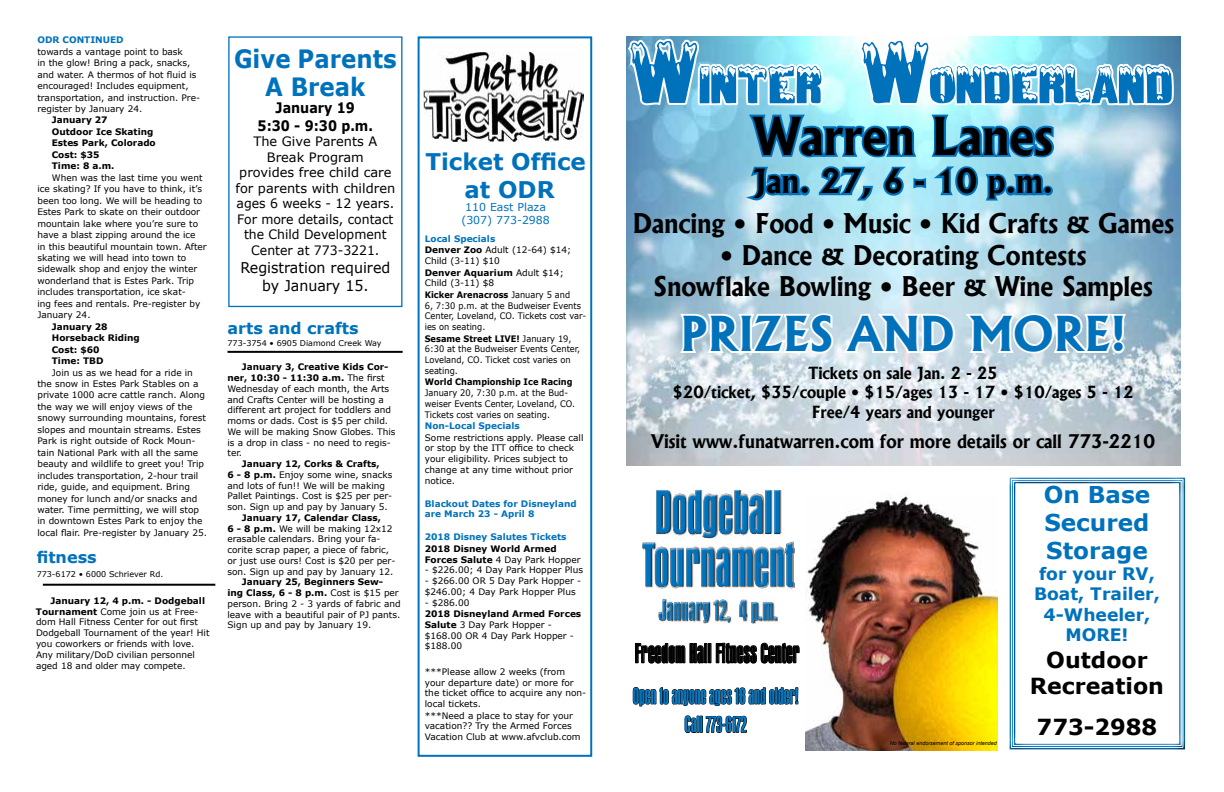
<style>
.page{position:relative;width:1224px;height:792px;background:#fff}
.page>*{position:absolute;margin:0;border:0;box-sizing:border-box;transform-origin:0 0}
.t1{font:78px "CHILL Normal";color:#0072bc}
.t2{font:condensed 63.4px/52.8px "Aurora BT";color:#0072bc}
.t3{font:700 50px "Albertus";color:#000}
.t4{font:700 46px "Albertus";color:#0072bc}
.t5{font:700 32px "Albertus";color:#000}
.t6{font:condensed 30.1px "Aurora BT";color:#0072bc}
.t7{font:condensed 28.3px "Aurora BT";color:#000}
.t8{font:700 26px/31.2px "Albertus";color:#000;text-align:center}
.t9{font:700 25.2px/27.5px "Verdana";color:#0072bc;text-align:center;scale:.91 1}
.t10{font:condensed 23.7px/28.4px "Aurora BT";color:#0072bc;text-align:center}
.t11{font:700 23.2px/27.8px "Verdana";color:#0072bc;text-align:justify}
.t12{font:700 23px/27.6px "Verdana";color:#0072bc;text-align:center}
.t13{font:700 22.1px/26.5px "Verdana";color:#000;text-align:center}
.t14{font:700 18px "Albertus";color:#000}
.t15{font:700 17.2px/20.6px "Verdana";color:#0072bc;text-align:center}
.t16{font:700 16px/19.2px "Albertus";color:#000;text-align:center}
.t17{font:700 16px "Verdana";color:#0072bc}
.t18{font:14.8px/17.8px "Verdana";color:#000;text-align:center;scale:.96 1}
.t19{font:700 14.5px/17.4px "Verdana";color:#000;text-align:center;scale:.88 1}
.t20{font:13px/15.5px "Verdana";color:#000;text-align:center}
.t21{font:11px/13.2px "Verdana";color:#0072bc;text-align:center}
.t22{font:9px/10.8px "Verdana";color:#000}
.t23{font:700 9px/11.5px "Verdana";color:#000}
.t24{font:700 9px/10.8px "Verdana";color:#0072bc}
.t25{font:9px/10.8px "Verdana";color:#000;scale:.92 1}
.t26{font:700 9px "Verdana";color:#000;scale:.92 1}
.t27{font:8px "Verdana";color:#000}
.t28{font:italic 5.4px "Arial";color:#000}
.s1{font-weight:700}
.s2{font-weight:700;color:#0072bc}
.s3{font-weight:400}
</style>
<div class="page">
<hr style="left:228px;top:351px;width:175px;height:2px;background:#000">
<div style="left:418px;top:36px;width:174px;height:721px;border:2px solid #0072bc"></div>
<img style="left:423px;top:52px;width:161px;height:90px">
<div style="left:228px;top:36px;width:174px;height:271px;background:#fff;border:1px solid #0072bc"></div>
<img style="left:626px;top:36px;width:554px;height:429px">
<svg style="left:626px;top:36px;width:550px;height:168px"></svg>
<svg style="left:677px;top:304px;width:453px;height:53px"></svg>
<hr style="left:43px;top:584px;width:172px;height:2px;background:#000">
<img style="left:806px;top:494px;width:192px;height:256px">
<div style="left:641px;top:489px;width:154px;height:135px;background:#000;opacity:.75"></div>
<svg style="left:633px;top:687px;width:165px;height:19px"></svg>
<svg style="left:685px;top:715px;width:62px;height:18px"></svg>
<svg style="left:635px;top:643px;width:69px;height:21px"></svg>
<svg style="left:716px;top:643px;width:84px;height:21px"></svg>
<div style="left:1001px;top:470px;width:195px;height:290px;background:#000;opacity:.75"></div>
<div style="left:1023px;top:477px;width:148px;height:266px;background:#fff"></div>
<p class="t24" style="left:37px;top:34px;width:88px">ODR CONTINUED</p>
<p class="t22" style="left:37px;top:45px;width:164px;line-height:11.5px">towards a vantage point to bask<br>in the glow! Bring a pack, snacks, and water. A thermos of hot fluid is encouraged! Includes equipment, transportation, and instruction. Pre&shy;register by January 24.</p>
<p class="t23" style="left:52px;top:114px;width:105px">January 27<br>Outdoor Ice Skating<br>Estes Park, Colorado<br>Cost: $35<br>Time: 8 a.m.</p>
<p class="t22" style="left:37px;top:171px;width:171px;line-height:11.5px;text-indent:14px">When was the last time you went ice skating? If you have to think, it’s been too long. We will be heading to Estes Park to skate on their outdoor mountain lake where you’re sure to have a blast zipping around the ice<br>in this beautiful mountain town. After skating we will head into town to sidewalk shop and enjoy the winter wonderland that is Estes Park. Trip includes transportation, ice skat-<br>ing fees and rentals. Pre-register by January 24.</p>
<p class="t23" style="left:52px;top:320px;width:90px">January 28<br>Horseback Riding<br>Cost: $60<br>Time: TBD</p>
<p class="t22" style="left:37px;top:366px;width:171px;line-height:11.5px;text-indent:14px">Join us as we head for a ride in the snow in Estes Park Stables on a private 1000 acre cattle ranch. Along the way we will enjoy views of the snowy surrounding mountains, forest slopes and mountain streams. Estes Park is right outside of Rock Moun&shy;tain National Park with all the same beauty and wildlife to greet you! Trip includes transportation, 2-hour trail ride, guide, and equipment. Bring money for lunch and/or snacks and water. Time permitting, we will stop in downtown Estes Park to enjoy the local flair. Pre-register by January 25.</p>
<h3 class="t17" style="left:37px;top:547px;width:61px">fitness</h3>
<p class="t27" style="left:37px;top:569px;width:128px">773-6172 • 6000 Schriever Rd.</p>
<p class="t22" style="left:36px;top:595px;width:175px;text-indent:14px"><span class="s1">January 12, 4 p.m. - Dodgeball Tournament</span> Come join us at Free&shy;dom Hall Fitness Center for out first Dodgeball Tournament of the year! Hit you coworkers or friends with love.<br>Any military/DoD civilian personnel aged 18 and older may compete.</p>
<h3 class="t9" style="left:234px;top:45px;width:180px">Give Parents<br>A Break</h3>
<h3 class="t19" style="left:258px;top:99px;width:133px">January 19<br>5:30 - 9:30 p.m.</h3>
<h3 class="t20" style="left:235px;top:133px;width:161px">The Give Parents A<br>Break Program<br>provides free child care for parents with children ages 6 weeks - 12 years.<br>For more details, contact the Child Development<br>Center at 773-3221.</h3>
<h3 class="t18" style="left:240px;top:258px;width:158px">Registration required by January 15.</h3>
<h3 class="t17" style="left:228px;top:318px;width:133px">arts and crafts</h3>
<p class="t27" style="left:228px;top:338px;width:156px">773-3754 • 6905 Diamond Creek Way</p>
<p class="t22" style="left:228px;top:361px;width:170px;text-indent:14px"><span class="s1">January 3, Creative Kids Cor&shy;ner, 10:30 - 11:30 a.m.</span> The first<br>Wednesday of each month, the Arts and Crafts Center will be hosting a different art project for toddlers and moms or dads. Cost is $5 per child.<br>We will be making Snow Globes. This is a drop in class - no need to regis&shy;ter.</p>
<p class="t22" style="left:228px;top:458px;width:166px;text-indent:14px"><span class="s1">January 12, Corks &amp; Crafts,<br>6 - 8 p.m.</span> Enjoy some wine, snacks and lots of fun!! We will be making<br>Pallet Paintings. Cost is $25 per per&shy;son. Sign up and pay by January 5.</p>
<p class="t22" style="left:228px;top:512px;width:169px;text-indent:14px"><span class="s1">January 17, Calendar Class,<br>6 - 8 p.m.</span> We will be making 12x12 erasable calendars. Bring your fa&shy;corite scrap paper, a piece of fabric, or just use ours! Cost is $20 per per&shy;son. Sign up and pay by January 12.</p>
<p class="t22" style="left:228px;top:576px;width:175px;text-indent:14px"><span class="s1">January 25, Beginners Sew&shy;ing Class, 6 - 8 p.m.</span> Cost is $15 per person. Bring 2 - 3 yards of fabric and leave with a beautiful pair of PJ pants.<br>Sign up and pay by January 19.</p>
<h3 class="t12" style="left:425px;top:147px;width:162px">Ticket Office at ODR</h3>
<p class="t21" style="left:461px;top:200px;width:90px">110 East Plaza (307) 773-2988</p>
<p class="t22" style="left:425px;top:233px;width:163px"><span class="s2">Local Specials<br></span><span class="s1">Denver Zoo</span> Adult (12-64) $14;<br>Child (3-11) $10<br><span class="s1">Denver Aquarium</span> Adult $14;<br>Child (3-11) $8<br><span class="s1">Kicker Arenacross</span> January 5 and<br>6, 7:30 p.m. at the Budweiser Events<br>Center, Loveland, CO. Tickets cost var&shy;ies on seating.<br><span class="s1">Sesame Street LIVE!</span> January 19,<br>6:30 at the Budweiser Events Center,<br>Loveland, CO. Ticket cost varies on seating.</p>
<p class="t26" style="left:425px;top:376px;width:162px">World Championship Ice Racing</p>
<p class="t25" style="left:425px;top:387px;width:165px">January 20, 7:30 p.m. at the Bud&shy;weiser Events Center, Loveland, CO.<br>Tickets cost varies on seating.</p>
<p class="t24" style="left:425px;top:420px;width:96px">Non-Local Specials</p>
<p class="t22" style="left:425px;top:432px;width:160px">Some restrictions apply. Please call or stop by the ITT office to check your eligibility. Prices subject to change at any time without prior notice.</p>
<p class="t24" style="left:425px;top:498px;width:153px">Blackout Dates for Disneyland are March 23 - April 8</p>
<p class="t24" style="left:425px;top:531px;width:143px">2018 Disney Salutes Tickets</p>
<p class="t23" style="left:425px;top:543px;width:157px;line-height:10.8px">2018 Disney World Armed<br>Forces Salute <span class="s3">4 Day Park Hopper</span></p>
<p class="t22" style="left:425px;top:564px;width:160px">- $226.00; 4 Day Park Hopper Plus</p>
<p class="t22" style="left:425px;top:575px;width:158px">- $266.00 OR 5 Day Park Hopper - $246.00; 4 Day Park Hopper Plus</p>
<p class="t22" style="left:425px;top:597px;width:46px">- $286.00</p>
<p class="t22" style="left:425px;top:608px;width:158px"><span class="s1">2018 Disneyland Armed Forces<br>Salute</span> 3 Day Park Hopper - $168.00 OR 4 Day Park Hopper - $188.00</p>
<p class="t22" style="left:425px;top:666px;width:163px">***Please allow 2 weeks (from your departure date) or more for the ticket office to acquire any non&shy;local tickets.<br>***Need a place to stay for your vacation?? Try the Armed Forces<br>Vacation Club at www.afvclub.com</p>
<h1 class="t1" style="left:630px;top:26px;width:544px">Winter Wonderland</h1>
<h3 class="t3" style="left:753px;top:106px;width:301px">Warren Lanes</h3>
<h3 class="t5" style="left:753px;top:162px;width:301px">Jan. 27, 6 - 10 p.m.</h3>
<h3 class="t8" style="left:633px;top:208px;width:543px">Dancing • Food • Music • Kid Crafts &amp; Games</h3>
<h3 class="t8" style="left:654px;top:239px;width:501px">• Dance &amp; Decorating Contests<br>Snowflake Bowling • Beer &amp; Wine Samples</h3>
<h3 class="t4" style="left:681px;top:306px;width:447px">PRIZES AND MORE!</h3>
<h3 class="t16" style="left:673px;top:364px;width:463px">Tickets on sale Jan. 2 - 25<br>$20/ticket, $35/couple • $15/ages 13 - 17 • $10/ages 5 - 12<br>Free/4 years and younger</h3>
<h3 class="t14" style="left:651px;top:430px;width:505px">Visit www.funatwarren.com for more details or call 773-2210</h3>
<h2 class="t2" style="left:642px;top:487px;width:153px">Dodgeball<br>Tournament</h2>
<h3 class="t6" style="left:659px;top:594px;width:120px">January 12, 4 p.m.</h3>
<h3 class="t7" style="left:635px;top:638px;width:166px">Freedom Hall Fitness Center</h3>
<h3 class="t10" style="left:633px;top:682px;width:167px">Open to anyone ages 18 and older!<br>Call 773-6172</h3>
<p class="t28" style="left:890px;top:740px;width:109px">No federal endorsement of sponsor intended</p>
<h3 class="t11" style="left:1044px;top:480px;width:108px">On Base Secured Storage</h3>
<h3 class="t15" style="left:1034px;top:562px;width:127px">for your RV,<br>Boat, Trailer,<br>4-Wheeler,<br>MORE!</h3>
<h3 class="t13" style="left:1030px;top:646px;width:136px">Outdoor<br>Recreation</h3>
<h3 class="t13" style="left:1037px;top:713px;width:122px">773-2988</h3>
</div>
